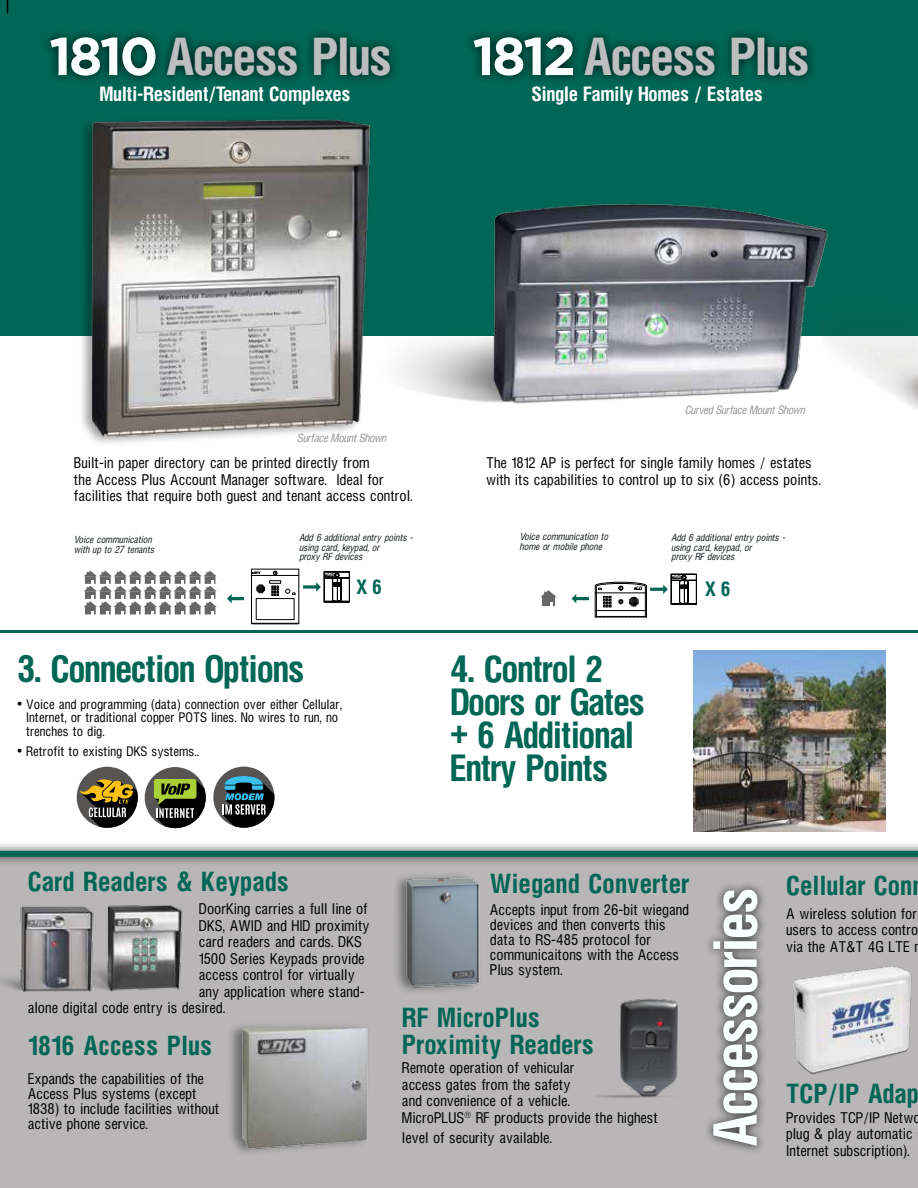
<style>
.page{position:relative;width:918px;height:1188px;background:#fff}
.page>*{position:absolute;margin:0;border:0;box-sizing:border-box;transform-origin:0 0}
.t1{font:700 54px "Hallmarke Cond";letter-spacing:-.05em;color:#faffff}
.t2{font:700 46.5px "Hallmarke Cond";letter-spacing:-.05em;color:#bcbec0}
.t3{font:700 33.45px "Hallmarke Cond";letter-spacing:-.05em;color:#065}
.t4{font:700 33px/33px "Hallmarke Cond";letter-spacing:-.05em;color:#065}
.t5{font:700 24px/27px "Hallmarke Cond";color:#065}
.t6{font:700 18px "Hallmarke Cond";letter-spacing:-.025em;color:#fff}
.t7{font:700 18px "Hallmarke Cond";color:#065}
.t8{font:13.5px/16.5px "Hallmarke Cond";color:#000}
.t9{font:12px/13.5px "Hallmarke Cond";color:#000}
.t10{font:italic 10.5px "Hallmarke Cond";letter-spacing:-.025em;color:#939598}
.t11{font:italic 9px/9.8px "Hallmarke Cond";color:#121a1c}
.s1{font-family:"Gotham";font-size:53.25px;color:#faffff}
.s2{font-size:33.45px}
</style>
<div class="page">
<div style="left:0;top:854px;width:918px;height:334px;background:#b8b6b6"></div>
<div style="left:0;top:0;width:918px;height:335px;background:#065"></div>
<hr style="left:0;top:630px;width:918px;height:3px;background:#065">
<div style="left:0;top:841px;width:918px;height:25px;background:#000;opacity:.75"></div>
<div style="left:0;top:851px;width:918px;height:6px;background:#065"></div>
<div style="left:704px;top:880px;width:63px;height:275px;background:#000;opacity:.75"></div>
<div style="left:465px;top:28px;width:352px;height:57px;background:#000;opacity:.75"></div>
<div style="left:41px;top:28px;width:358px;height:57px;background:#000;opacity:.75"></div>
<img style="left:41px;top:119px;width:330px;height:324px">
<img style="left:834px;top:335px;width:84px;height:75px">
<img style="left:694px;top:651px;width:191px;height:180px">
<svg style="left:253px;top:571px;width:7px;height:3px"></svg>
<div style="left:251px;top:569px;width:48px;height:55px;border:1px solid #010101"></div>
<hr style="left:252px;top:623px;width:47px;height:1px;background:#010101">
<svg style="left:273px;top:571px;width:4px;height:4px"></svg>
<div style="left:256px;top:598px;width:38px;height:22px;border:1px solid #010101"></div>
<svg style="left:256px;top:581px;width:39px;height:15px"></svg>
<hr style="left:252px;top:575px;width:47px;height:1px;background:#010101">
<svg style="left:303px;top:572px;width:47px;height:30px"></svg>
<svg style="left:227px;top:594px;width:17px;height:9px"></svg>
<svg style="left:84px;top:571px;width:133px;height:44px"></svg>
<svg style="left:572px;top:594px;width:16px;height:9px"></svg>
<hr style="left:595px;top:617px;width:52px;height:1px;background:#010101">
<svg style="left:595px;top:573px;width:102px;height:44px"></svg>
<svg style="left:540px;top:590px;width:17px;height:16px"></svg>
<div style="left:611px;top:566px;width:21px;height:13px;background:#fff"></div>
<div style="left:77px;top:767px;width:61px;height:61px;background:#575454;border-radius:50%"></div>
<svg style="left:80px;top:777px;width:58px;height:51px"></svg>
<div style="left:145px;top:767px;width:61px;height:61px;background:#575454;border-radius:50%"></div>
<svg style="left:154px;top:779px;width:52px;height:49px;background:#5f6841"></svg>
<div style="left:213px;top:767px;width:61px;height:61px;background:#575454;border-radius:50%"></div>
<svg style="left:222px;top:776px;width:52px;height:52px"></svg>
<img style="left:346px;top:181px;width:488px;height:237px">
<img style="left:793px;top:966px;width:119px;height:109px">
<svg style="left:7px;top:0;width:1px;height:13px"></svg>
<img style="left:98px;top:905px;width:85px;height:87px">
<img style="left:0;top:906px;width:98px;height:86px">
<div style="left:227px;top:1022px;width:141px;height:135px;background:#000;opacity:.39"></div>
<img style="left:236px;top:1029px;width:132px;height:125px">
<div style="left:393px;top:872px;width:87px;height:124px;background:#000;opacity:.39"></div>
<img style="left:402px;top:873px;width:78px;height:122px">
<img style="left:596px;top:998px;width:82px;height:100px">
<p class="t2" style="left:49px;top:24px;width:345px"><span class="s1">1810</span> Access Plus</p>
<p class="t6" style="left:99px;top:81px;width:253px">Multi-Resident/Tenant Complexes</p>
<p class="t2" style="left:472px;top:24px;width:339px"><span class="s1">1812</span> Access Plus</p>
<p class="t6" style="left:531px;top:81px;width:233px">Single Family Homes / Estates</p>
<p class="t10" style="left:297px;top:431px;width:91px">Surface Mount Shown</p>
<p class="t10" style="left:685px;top:403px;width:121px">Curved Surface Mount Shown</p>
<p class="t8" style="left:74px;top:454px;width:340px">Built-in paper directory can be printed directly from<br>the Access Plus Account Manager software. Ideal for facilities that require both guest and tenant access control.</p>
<p class="t8" style="left:486px;top:454px;width:337px">The 1812 AP is perfect for single family homes / estates with its capabilities to control up to six (6) access points.</p>
<p class="t11" style="left:519px;top:532px;width:90px">Voice communication to home or mobile phone</p>
<p class="t11" style="left:74px;top:535px;width:82px">Voice communication with up to 27 tenants</p>
<p class="t11" style="left:671px;top:533px;width:115px">Add 6 additional entry points - using card, keypad, or<br>proxy RF devices</p>
<p class="t11" style="left:299px;top:533px;width:115px">Add 6 additional entry points - using card, keypad, or<br>proxy RF devices</p>
<p class="t7" style="left:356px;top:574px;width:27px">X 6</p>
<p class="t7" style="left:705px;top:577px;width:27px">X 6</p>
<p class="t3" style="left:17px;top:645px;width:289px">3. Connection Options</p>
<p class="t9" style="left:26px;top:697px;width:317px;text-indent:-9px">• Voice and programming (data) connection over either Cellular,<br>Internet, or traditional copper POTS lines. No wires to run, no trenches to dig.</p>
<p class="t9" style="left:17px;top:744px;width:184px">• Retrofit to existing DKS systems..</p>
<p class="t4" style="left:450px;top:651px;width:197px"><span class="s2">4.</span> Control 2<br>Doors or Gates + 6 Additional<br>Entry Points</p>
<p class="t5" style="left:28px;top:867px;width:263px">Card Readers &amp; Keypads</p>
<p class="t8" style="left:199px;top:900px;width:170px">DoorKing carries a full line of</p>
<p class="t8" style="left:199px;top:917px;width:172px">DKS, AWID and HID proximity</p>
<p class="t8" style="left:199px;top:933px;width:165px">card readers and cards. DKS</p>
<p class="t8" style="left:199px;top:950px;width:167px">1500 Series Keypads provide</p>
<p class="t8" style="left:199px;top:966px;width:157px">access control for virtually</p>
<p class="t8" style="left:199px;top:983px;width:167px">any application where stand-</p>
<p class="t8" style="left:28px;top:999px;width:199px">alone digital code entry is desired.</p>
<p class="t5" style="left:28px;top:1032px;width:186px">1816 Access Plus</p>
<p class="t8" style="left:28px;top:1071px;width:193px;line-height:15px">Expands the capabilities of the<br>Access Plus systems (except<br>1838) to include facilities without active phone service.</p>
<p class="t5" style="left:490px;top:869px;width:201px">Wiegand Converter</p>
<p class="t8" style="left:490px;top:901px;width:201px;line-height:15px">Accepts input from 26-bit wiegand devices and then converts this data to RS-485 protocol for communicaitons with the Access<br>Plus system.</p>
<p class="t5" style="left:402px;top:1003px;width:193px">RF MicroPlus<br>Proximity Readers</p>
<p class="t8" style="left:402px;top:1059px;width:258px">Remote operation of vehicular<br>access gates from the safety<br>and convenience of a vehicle.<br>MicroPLUS<sup>®</sup> RF products provide the highest</p>
<p class="t8" style="left:402px;top:1129px;width:152px">level of security available.</p>
<p class="t1" style="left:697px;top:1148px;width:262px;rotate:-90deg">Accessories</p>
<p class="t5" style="left:786px;top:872px;width:128px">Cellular Con</p>
<p class="t8" style="left:786px;top:905px;width:136px">A wireless solution for users to access contro via the AT&amp;T 4G LTE n</p>
<p class="t5" style="left:786px;top:1079px;width:134px">TCP/IP Adap</p>
<p class="t8" style="left:786px;top:1109px;width:136px">Provides TCP/IP Netwo plug &amp; play automatic<br>Internet subscription).</p>
</div>
